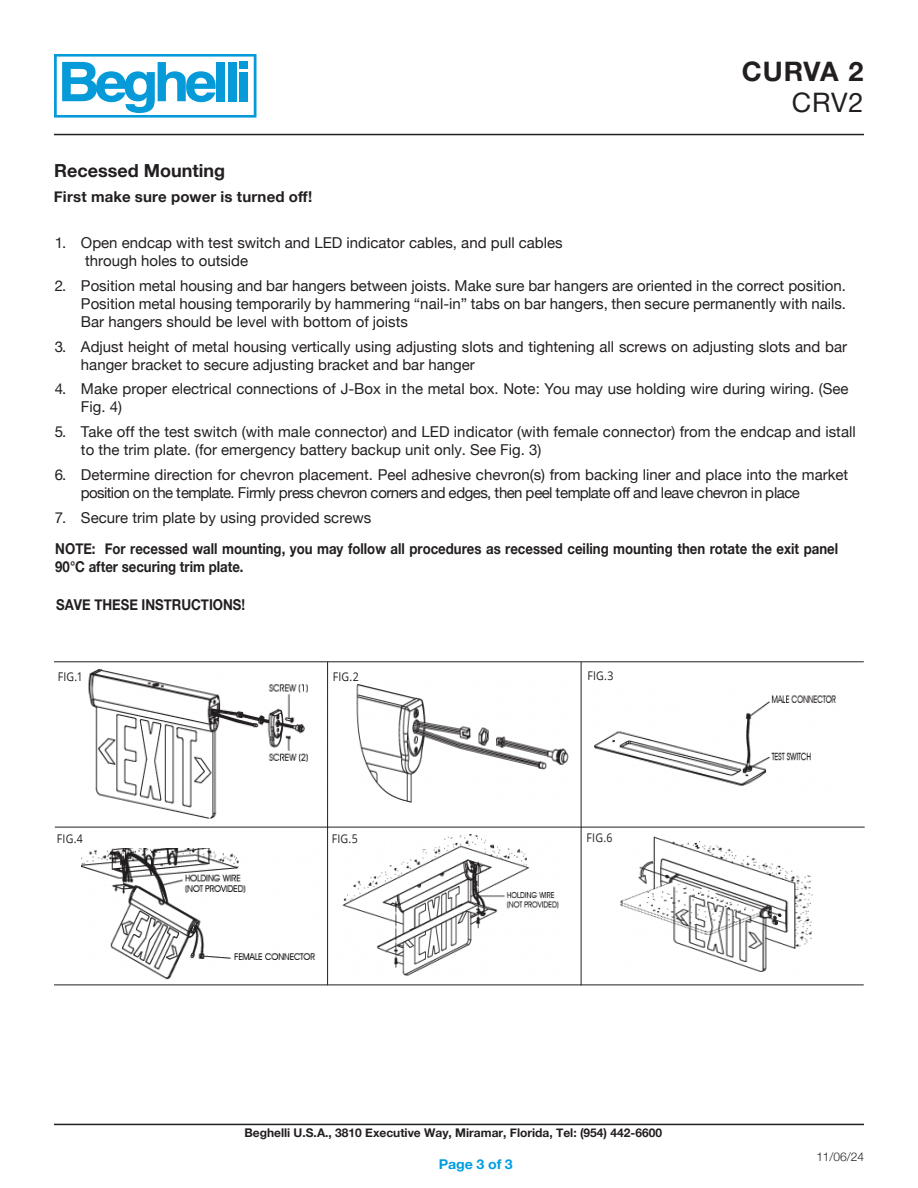
<style>
.page{position:relative;width:918px;height:1188px;background:#fff}
.page>*{position:absolute;margin:0;border:0;box-sizing:border-box;transform-origin:0 0}
.t1{font:700 27px "Helvetica Neue LT Pro";letter-spacing:.015em;color:#231f20}
.t2{font:27px "Helvetica Neue LT Pro";color:#231f20}
.t3{font:700 18px "Helvetica Neue";color:#231f20}
.t4{font:15px/18px "Helvetica Neue";color:#231f20}
.t5{font:700 15px/18px "Helvetica Neue";color:#231f20;scale:.88 1}
.t6{font:700 15px "Helvetica Neue";color:#231f20}
.t7{font:700 13.5px "Helvetica Neue";color:#009de0;scale:1.05 1}
.t8{font:700 12px "Helvetica Neue";color:#231f20}
.t9{font:12px "Open Sans";letter-spacing:.02em;color:#231f20;scale:.88 1}
.t10{font:300 12px "Helvetica Neue";color:#231f20}
.s1{font-style:inherit}
</style>
<div class="page">
<svg style="left:54px;top:54px;width:202px;height:64px"></svg>
<hr style="left:54px;top:134px;width:810px;height:1px;background:#231f20">
<hr style="left:54px;top:1124px;width:810px;height:1px;background:#231f20">
<hr style="left:54px;top:661px;width:810px;height:1px;background:#231f20">
<img style="left:88px;top:669px;width:220px;height:150px">
<img style="left:356px;top:684px;width:213px;height:119px">
<img style="left:594px;top:695px;width:242px;height:91px">
<hr style="left:55px;top:827px;width:810px;height:1px;background:#231f20">
<hr style="left:327px;top:662px;width:1px;height:323px;background:#231f20">
<hr style="left:54px;top:985px;width:810px;height:1px;background:#231f20">
<img style="left:82px;top:848px;width:234px;height:132px">
<img style="left:342px;top:834px;width:217px;height:142px">
<img style="left:620px;top:836px;width:193px;height:136px">
<hr style="left:581px;top:662px;width:1px;height:323px;background:#231f20">
<p class="t3" style="left:54px;top:156px;width:172px">Recessed <span class="s1">Mounting</span></p>
<h1 class="t1" style="left:742px;top:55px;width:123px">CURVA 2</h1>
<h1 class="t2" style="left:792px;top:87px;width:73px">CRV2</h1>
<p class="t6" style="left:54px;top:185px;width:260px">First make sure power is turned off!</p>
<p class="t4" style="left:85px;top:235px;width:479px;text-indent:-30px">1. Open endcap with test switch and LED indicator cables, and pull cables through holes to outside</p>
<p class="t4" style="left:81px;top:277px;width:767px;text-align:justify;text-indent:-26px">2. Position metal housing and bar hangers between joists. Make sure bar hangers are oriented in the correct position.<br>Position metal housing temporarily by hammering “nail-in” tabs on bar hangers, then secure permanently with nails.<br>Bar hangers should be level with bottom of joists</p>
<p class="t4" style="left:81px;top:338px;width:768px;text-indent:-26px">3. Adjust height of metal housing vertically using adjusting slots and tightening all screws on adjusting slots and bar hanger bracket to secure adjusting bracket and bar hanger</p>
<p class="t4" style="left:81px;top:381px;width:769px;text-indent:-26px">4. Make proper electrical connections of J-Box in the metal box. Note: You may use holding wire during wiring. (See<br>Fig. 4)</p>
<p class="t4" style="left:81px;top:424px;width:777px;text-indent:-26px">5. Take off the test switch (with male connector) and LED indicator (with female connector) from the endcap and istall to the trim plate. (for emergency battery backup unit only. See Fig. 3)</p>
<p class="t4" style="left:81px;top:466px;width:769px;text-indent:-26px">6. Determine direction for chevron placement. Peel adhesive chevron(s) from backing liner and place into the market position on the template. Firmly press chevron corners and edges, then peel template off and leave chevron in place</p>
<p class="t4" style="left:55px;top:509px;width:318px">7. Secure trim plate by using provided screws</p>
<p class="t5" style="left:55px;top:540px;width:891px">NOTE: For recessed wall mounting, you may follow all procedures as recessed ceiling mounting then rotate the exit panel<br>90°C after securing trim plate.</p>
<p class="t5" style="left:56px;top:596px;width:216px">SAVE THESE INSTRUCTIONS!</p>
<p class="t9" style="left:58px;top:668px;width:30px">FIG.1</p>
<p class="t9" style="left:333px;top:668px;width:31px">FIG.2</p>
<p class="t9" style="left:587px;top:668px;width:31px">FIG.3</p>
<p class="t9" style="left:57px;top:830px;width:31px">FIG.4</p>
<p class="t9" style="left:332px;top:830px;width:31px">FIG.5</p>
<p class="t9" style="left:587px;top:830px;width:31px">FIG.6</p>
<p class="t8" style="left:244px;top:1123px;width:419px">Beghelli U.S.A., 3810 Executive Way, Miramar, Florida, Tel: (954) 442-6600</p>
<p class="t7" style="left:439px;top:1153px;width:72px">Page 3 of 3</p>
<p class="t10" style="left:816px;top:1148px;width:49px">11/06/24</p>
</div>
